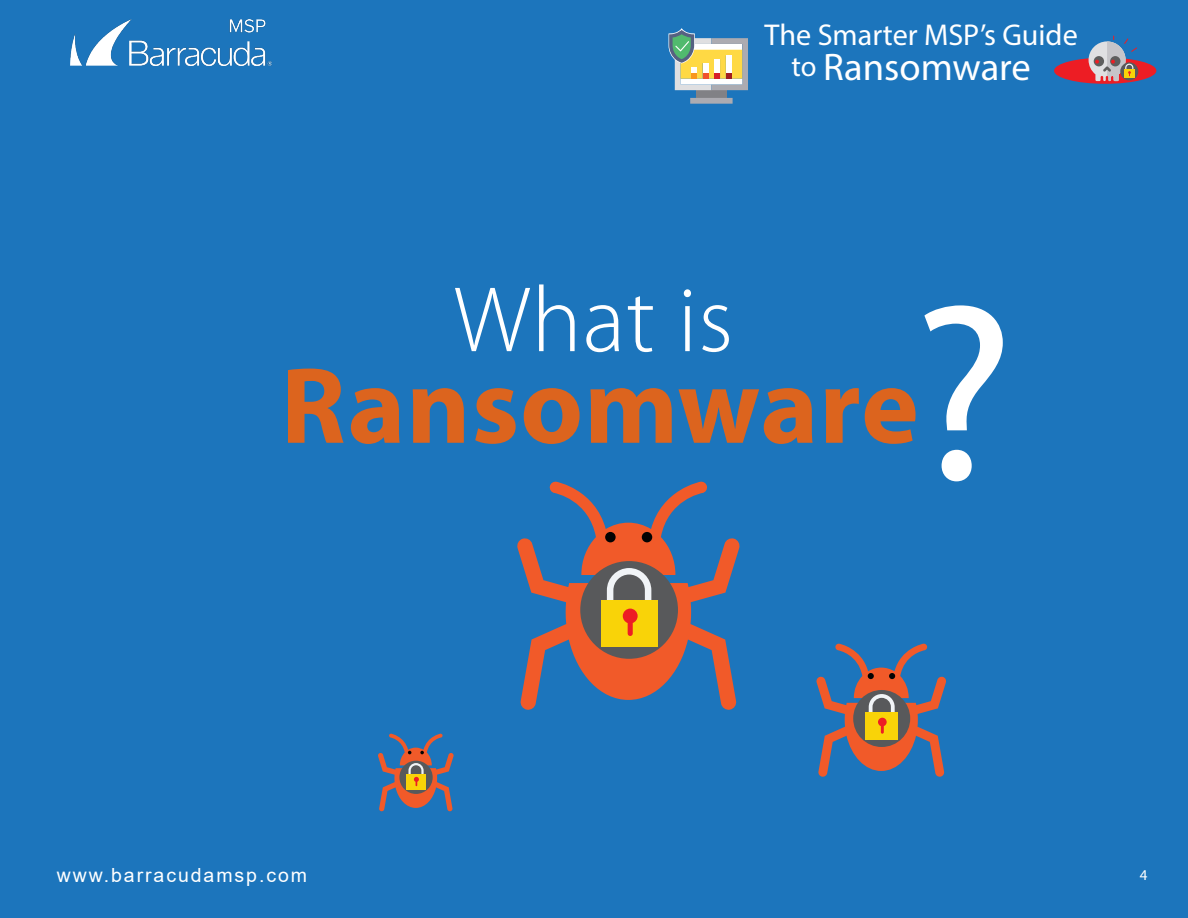
<style>
.page{position:relative;width:1188px;height:918px;background:#1c75bc}
.page>*{position:absolute;margin:0;border:0;box-sizing:border-box;transform-origin:0 0}
.t1{font:252.75px "Myriad Pro";color:#fff}
.t2{font:700 109.35px "Myriad Pro";letter-spacing:.01em;color:#dc641e}
.t3{font:300 93.75px "Myriad Pro";letter-spacing:.01em;color:#fff}
.t4{font:38.55px "Myriad Pro";color:#fff}
.t5{font:30.15px "Myriad Pro";color:#fff}
.t6{font:19.5px "Arial";letter-spacing:.1em;color:#fff}
.t7{font:15px "Myriad Pro";color:#fff}
.s1{font-size:28.65px}
</style>
<div class="page">
<div style="left:1054px;top:58px;width:102px;height:26px;background:#ed1d24;border-radius:50%"></div>
<svg style="left:1089px;top:36px;width:49px;height:45px"></svg>
<div style="left:696px;top:90px;width:31px;height:8px;background:#818185"></div>
<svg style="left:690px;top:98px;width:43px;height:6px"></svg>
<svg style="left:668px;top:28px;width:80px;height:62px"></svg>
<img style="left:71px;top:20px;width:200px;height:46px">
<svg style="left:517px;top:481px;width:223px;height:229px"></svg>
<div style="left:605px;top:532px;width:11px;height:10px;background:#030303;border-radius:50%"></div>
<div style="left:642px;top:532px;width:10px;height:10px;background:#030303;border-radius:50%"></div>
<svg style="left:816px;top:643px;width:130px;height:134px"></svg>
<svg style="left:378px;top:734px;width:76px;height:77px"></svg>
<p class="t5" style="left:765px;top:16px;width:315px">The Smarter MSP’s Guide</p>
<p class="t4" style="left:792px;top:43px;width:241px"><span class="s1">to</span> Ransomware</p>
<h3 class="t3" style="left:454px;top:268px;width:281px">What is</h3>
<h2 class="t2" style="left:281px;top:335px;width:640px">Ransomware</h2>
<h1 class="t1" style="left:912px;top:238px;width:104px">?</h1>
<p class="t6" style="left:57px;top:862px;width:252px">www.barracudamsp.com</p>
<p class="t7" style="left:1140px;top:866px;width:9px">4</p>
</div>
